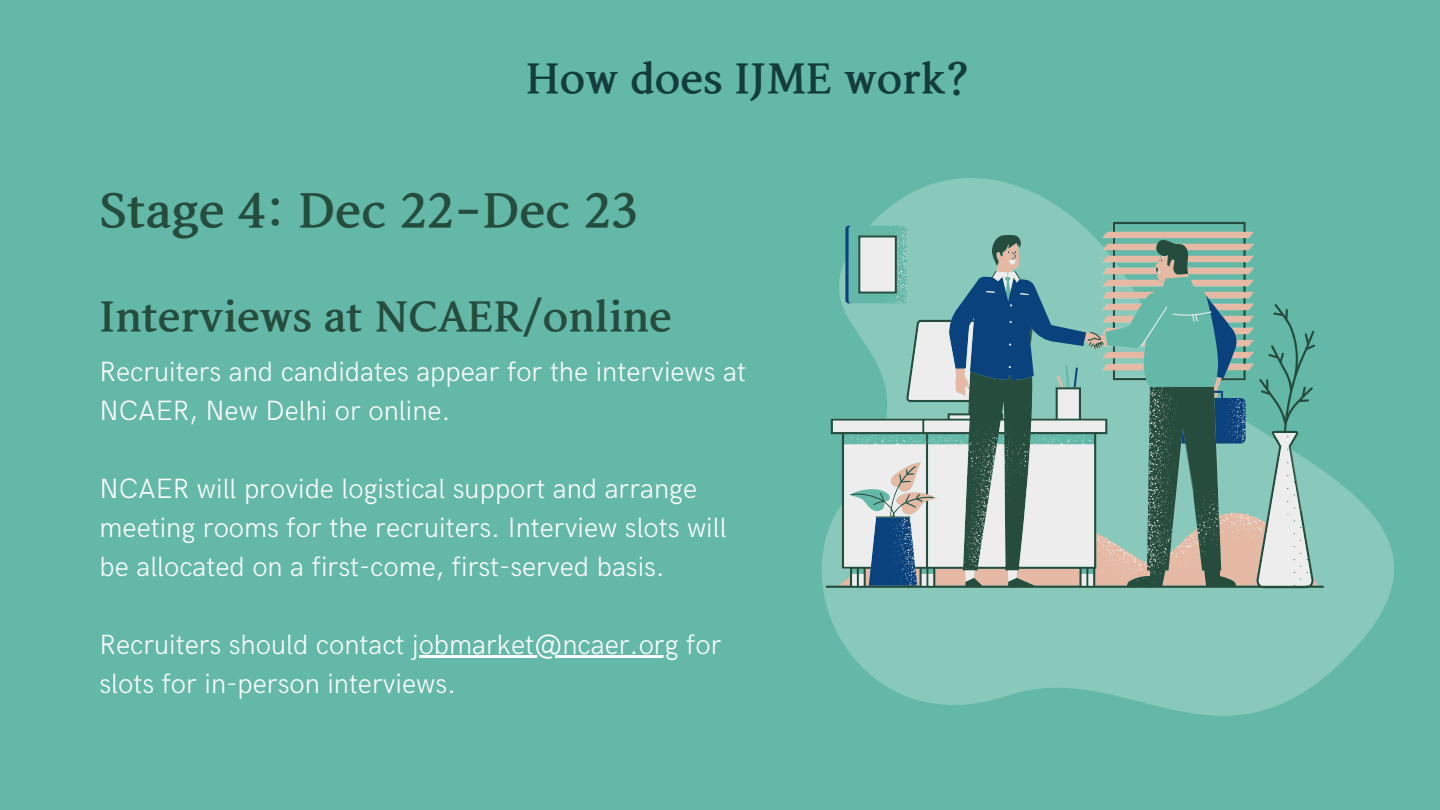
<style>
.page{position:relative;width:1440px;height:810px;background:#63b8a7}
.page>*{position:absolute;margin:0;border:0;box-sizing:border-box;transform-origin:0 0}
.t1{font:48px "Arita buri Bold OTF";color:#264c3d}
.t2{font:42px "Arita buri Bold OTF";color:#264c3d}
.t3{font:42px "Arita buri Bold OTF";color:#143c3c}
.t4{font:300 28px/39px "HK Grotesk";color:#fff}
</style>
<div class="page">
<svg style="left:821px;top:178px;width:573px;height:538px;fill:#89c9bc"></svg>
<svg style="left:826px;top:222px;width:498px;height:366px"></svg>
<hr style="left:412px;top:655px;width:267px;height:2px;background:#fff">
<p class="t3" style="left:526px;top:55px;width:445px">How does IJME work?</p>
<p class="t1" style="left:100px;top:184px;width:540px">Stage 4: Dec 22-Dec 23</p>
<p class="t2" style="left:100px;top:293px;width:574px">Interviews at NCAER/online</p>
<p class="t4" style="left:100px;top:353px;width:648px">Recruiters and candidates appear for the interviews at<br>NCAER, New Delhi or online.</p>
<p class="t4" style="left:100px;top:470px;width:628px">NCAER will provide logistical support and arrange meeting rooms for the recruiters. Interview slots will be allocated on a first-come, first-served basis.</p>
<p class="t4" style="left:100px;top:626px;width:623px">Recruiters should contact jobmarket@ncaer.org for slots for in-person interviews.</p>
</div>
